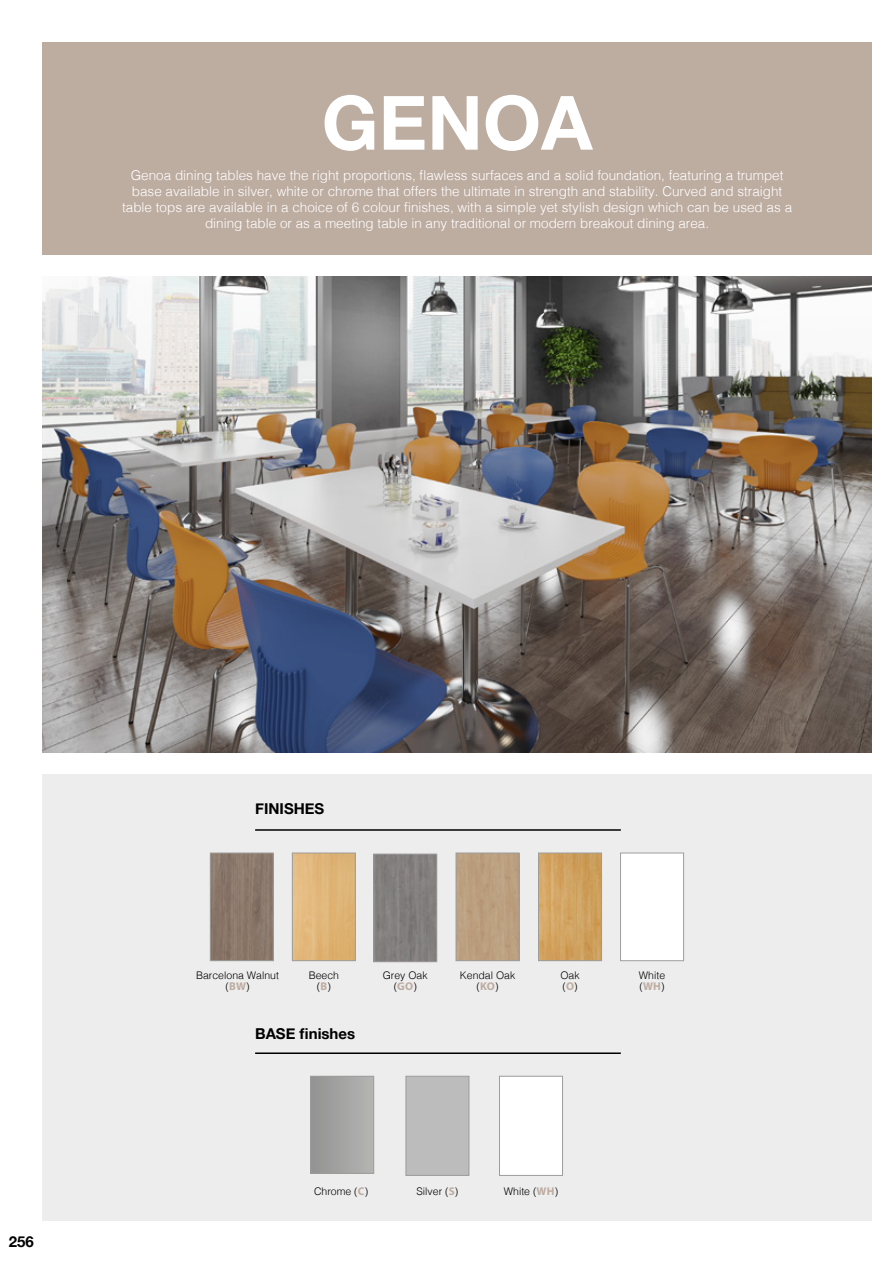
<style>
.page{position:relative;width:893px;height:1263px;background:#fff}
.page>*{position:absolute;margin:0;border:0;box-sizing:border-box;transform-origin:0 0}
.t1{font:700 75px "Helvetica Neue";color:#fff}
.t2{font:700 15px "Helvetica Neue";color:#000}
.t3{font:300 13.5px/16.2px "Helvetica";color:#fff;text-align:center}
.t4{font:300 10.5px/10.5px "Helvetica";color:#000;text-align:center}
.s1{font-family:"Myriad Pro";font-weight:700;font-size:11.25px;color:#bdaca0}
</style>
<div class="page">
<div style="left:43px;top:774px;width:829px;height:446px;background:#ededed"></div>
<img style="left:43px;top:276px;width:829px;height:477px">
<div style="left:43px;top:43px;width:829px;height:212px;background:#bdaca0"></div>
<div style="left:311px;top:1076px;width:63px;height:97px;background:linear-gradient(to right,#939392,#b5b4b4)"></div>
<div style="left:310px;top:1076px;width:64px;height:98px;border:1px solid #9d9d9c"></div>
<div style="left:499px;top:1076px;width:64px;height:100px;background:#fff;border:1px solid #9d9d9c"></div>
<hr style="left:255px;top:1052px;width:366px;height:2px;background:#000">
<hr style="left:255px;top:829px;width:366px;height:2px;background:#000">
<div style="left:406px;top:1076px;width:63px;height:100px;background:#bcbcbc;border:1px solid #9d9d9c"></div>
<img style="left:294px;top:855px;width:60px;height:104px">
<div style="left:292px;top:853px;width:64px;height:108px;border:1px solid #9d9d9c"></div>
<div style="left:622px;top:855px;width:60px;height:104px;background:#fff"></div>
<div style="left:620px;top:853px;width:64px;height:108px;border:1px solid #9d9d9c"></div>
<img style="left:375px;top:856px;width:60px;height:104px">
<div style="left:373px;top:854px;width:64px;height:108px;border:1px solid #9d9d9c"></div>
<img style="left:212px;top:855px;width:60px;height:104px">
<div style="left:210px;top:853px;width:64px;height:108px;border:1px solid #9d9d9c"></div>
<img style="left:540px;top:855px;width:60px;height:104px">
<div style="left:538px;top:853px;width:64px;height:108px;border:1px solid #9d9d9c"></div>
<div style="left:456px;top:853px;width:63px;height:108px;border:1px solid #9d9d9c"></div>
<h1 class="t1" style="left:322px;top:64px;width:272px">GENOA</h1>
<p class="t3" style="left:122px;top:166px;width:672px">Genoa dining tables have the right proportions, flawless surfaces and a solid foundation, featuring a trumpet base available in silver, white or chrome that offers the ultimate in strength and stability. Curved and straight table tops are available in a choice of 6 colour finishes, with a simple yet stylish design which can be used as a dining table or as a meeting table in any traditional or modern breakout dining area.</p>
<p class="t2" style="left:9px;top:1230px;width:27px">256</p>
<p class="t2" style="left:255px;top:797px;width:71px">FINISHES</p>
<p class="t4" style="left:196px;top:969px;width:84px">Barcelona Walnut (<span class="s1">BW</span>)</p>
<p class="t4" style="left:460px;top:969px;width:57px">Kendal Oak (<span class="s1">KO</span>)</p>
<p class="t4" style="left:309px;top:969px;width:32px">Beech (<span class="s1">B</span>)</p>
<p class="t4" style="left:560px;top:969px;width:21px;text-align:left">Oak (<span class="s1">O</span>)</p>
<p class="t4" style="left:639px;top:969px;width:28px;text-align:left">White (<span class="s1">WH</span>)</p>
<p class="t4" style="left:383px;top:969px;width:46px">Grey Oak (<span class="s1">GO</span>)</p>
<p class="t2" style="left:255px;top:1022px;width:102px">BASE finishes</p>
<p class="t4" style="left:314px;top:1185px;width:56px">Chrome (<span class="s1">C</span>)</p>
<p class="t4" style="left:504px;top:1185px;width:56px">White (<span class="s1">WH</span>)</p>
<p class="t4" style="left:416px;top:1185px;width:43px">Silver (<span class="s1">S</span>)</p>
</div>
